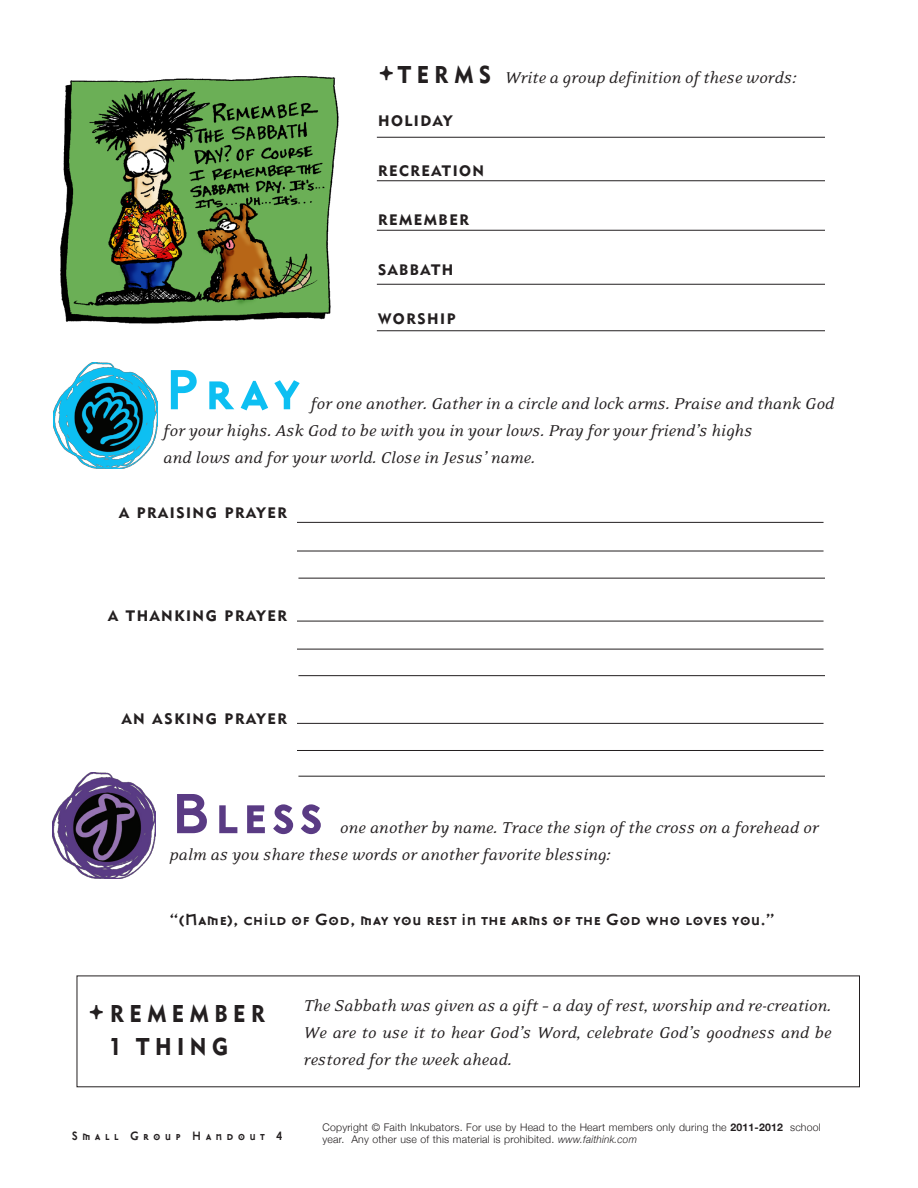
<style>
.page{position:relative;width:918px;height:1188px;background:#fff}
.page>*{position:absolute;margin:0;border:0;box-sizing:border-box;transform-origin:0 0}
.t1{font:700 63px "Mason Sans";letter-spacing:.04em;color:#5a3b84}
.t2{font:700 63px "Mason Sans Alternate";color:#0dbff2}
.t3{font:24px "Geometric 415 BT Black A";color:#231f20;scale:.9 1}
.Body{font:18px/27px "Eidetic Neo Italic ALT";color:#231f20}
.Blessing{font:700 18px "Mason Sans Alternate";color:#231f20}
.Headline_3{font:15px "Geometric 415 BT Black A";letter-spacing:.1em;color:#231f20}
.t4{font:700 13.5px "Mason Sans Alternate";letter-spacing:.34em;color:#231f20;scale:.9 1}
.t5{font:300 10.5px "Helvetica Neue";letter-spacing:.02em;color:#231f20}
.s1{font-family:"Mason Sans";font-weight:700;font-size:36px}
.s2{font-family:"Geometric 415 BT Black A";font-size:24px}
.s3{font-family:"Mason Sans"}
.s4{font-weight:700}
.s5{font-style:italic}
</style>
<div class="page">
<hr style="left:297px;top:522px;width:527px;height:1px;background:#231f20">
<hr style="left:297px;top:551px;width:527px;height:1px;background:#231f20">
<hr style="left:298px;top:578px;width:527px;height:1px;background:#231f20">
<hr style="left:297px;top:621px;width:527px;height:1px;background:#231f20">
<hr style="left:297px;top:649px;width:527px;height:1px;background:#231f20">
<hr style="left:298px;top:675px;width:527px;height:1px;background:#231f20">
<hr style="left:297px;top:723px;width:527px;height:1px;background:#231f20">
<hr style="left:297px;top:750px;width:527px;height:1px;background:#231f20">
<hr style="left:298px;top:776px;width:527px;height:1px;background:#231f20">
<hr style="left:377px;top:137px;width:448px;height:1px;background:#231f20">
<hr style="left:377px;top:180px;width:448px;height:1px;background:#231f20">
<hr style="left:377px;top:230px;width:448px;height:1px;background:#231f20">
<hr style="left:377px;top:284px;width:448px;height:1px;background:#231f20">
<hr style="left:377px;top:330px;width:448px;height:1px;background:#231f20">
<img style="left:54px;top:363px;width:103px;height:105px">
<img style="left:52px;top:773px;width:104px;height:105px">
<svg style="left:76px;top:975px;width:784px;height:113px"></svg>
<img style="left:60px;top:76px;width:279px;height:248px">
<p class="Body" style="left:378px;top:64px;width:420px"><span class="s1">*</span><span class="s2">T E R M S</span> Write a group definition of these words:</p>
<p class="Headline_3" style="left:378px;top:112px;width:76px">HOLI DAY</p>
<p class="Headline_3" style="left:378px;top:161px;width:53px">RECREATI</p>
<p class="Headline_3" style="left:459px;top:161px;width:27px">ON</p>
<p class="Headline_3" style="left:378px;top:211px;width:13px">REMEM</p>
<p class="Headline_3" style="left:439px;top:211px;width:32px">BER</p>
<p class="Headline_3" style="left:378px;top:260px;width:55px">SABBATH</p>
<p class="Headline_3" style="left:378px;top:310px;width:60px">WORSHIP</p>
<p class="t2" style="left:163px;top:352px;width:139px">P ray</p>
<p class="Body" style="left:163px;top:391px;width:672px;text-indent:147px">for one another. Gather in a circle and lock arms. Praise and thank God for your highs. Ask God to be with you in your lows. Pray for your friend’s highs<br>and lows and for your world. Close in Jesus’ name.</p>
<p class="Headline_3" style="left:119px;top:504px;width:169px">A PRAISING PRAYER</p>
<p class="Headline_3" style="left:108px;top:607px;width:31px">A THA</p>
<p class="Headline_3" style="left:161px;top:607px;width:127px">NKI NG PRAYER</p>
<p class="Headline_3" style="left:122px;top:710px;width:167px">AN ASKI NG PRAYER</p>
<p class="t1" style="left:170px;top:776px;width:156px">Bless</p>
<p class="Body" style="left:170px;top:815px;width:650px;text-indent:170px">one another by name. Trace the sign of the cross on a forehead or palm as you share these words or another favorite blessing:</p>
<p class="Blessing" style="left:170px;top:908px;width:607px">“(Name), child of God, may you rest in the arms of the God who loves you.”</p>
<p class="t3" style="left:88px;top:998px;width:47px"><span class="s1">*</span>REMEM</p>
<p class="t3" style="left:214px;top:998px;width:58px">BER</p>
<p class="t3" style="left:109px;top:1031px;width:49px">1 THI</p>
<p class="t3" style="left:190px;top:1031px;width:44px">N G</p>
<p class="t4" style="left:72px;top:1127px;width:236px">Small Group Handout <span class="s3">4</span></p>
<p class="Body" style="left:304px;top:992px;width:529px;text-align:justify">The Sabbath was given as a gift – a day of rest, worship and re-creation.<br>We are to use it to hear God’s Word, celebrate God’s goodness and be restored for the week ahead.</p>
<p class="t5" style="left:322px;top:1120px;width:500px">Copyright © Faith Inkubators. For use by Head to the Heart members only during the <span class="s4">2011-2012</span> school</p>
<p class="t5" style="left:322px;top:1133px;width:316px">year. Any other use of this material is prohibited. <span class="s5">www.faithink.com</span></p>
</div>
